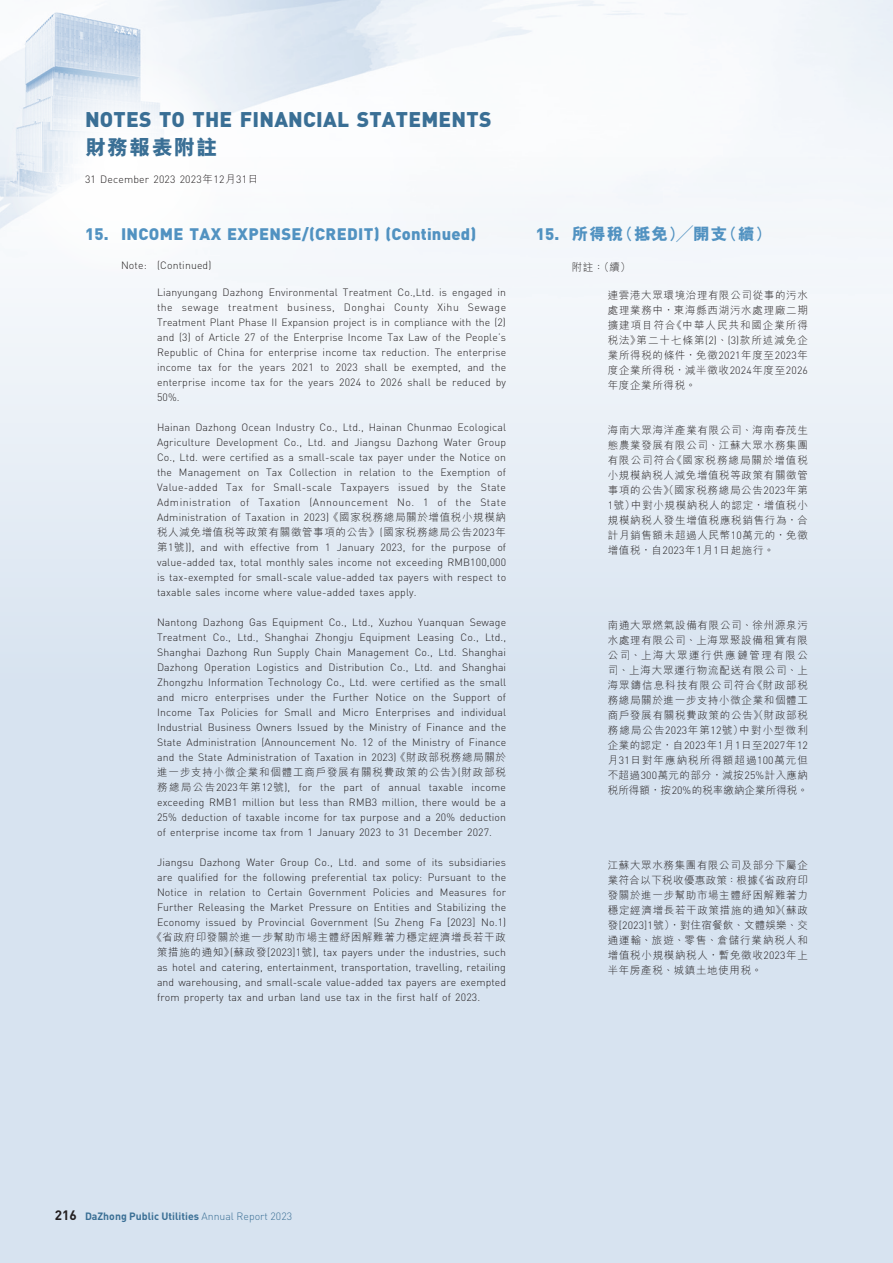
<style>
.page{position:relative;width:893px;height:1263px;background:#fff}
.page>*{position:absolute;margin:0;border:0;box-sizing:border-box;transform-origin:0 0}
.t1{font:900 21px "DIN Pro";letter-spacing:.01em;color:#3a6f95}
.t2{font:800 21px "M Hei HK";letter-spacing:.06em;color:#3a6f95}
._03_H1{font:900 16.5px "DIN Pro";letter-spacing:.02em;color:#5192c1}
._03_H1-2{font:800 16.5px "M Hei HK";letter-spacing:.06em;color:#5192c1}
._02_Note_Text{font:300 10.5px/15px "DIN Pro";letter-spacing:.015em;color:#231f20;text-align:justify}
._02_Note_Text-2{font:300 10.5px/15px "M Hei HK";letter-spacing:.065em;color:#231f20;text-align:justify}
.t3{font:700 10.5px "DIN Pro";color:#3a6f95}
.s1{font-family:"M Hei HK"}
.s2{font-family:"DIN Pro";font-weight:900}
.s3{font-family:"DIN Pro"}
.s4{font-size:13.5px;color:#231f20}
.s5{font-weight:300}
</style>
<div class="page">
<img style="left:0;top:0;width:893px;height:157px">
<div style="left:0;top:157px;width:893px;height:1106px;background:linear-gradient(to bottom,#f2f5f9,#cedded)"></div>
<svg style="left:2px;top:46px;width:237px;height:237px"></svg>
<h1 class="t1" style="left:85px;top:106px;width:408px">NOTES TO THE FINANCIAL STATEMENTS</h1>
<h1 class="t2" style="left:85px;top:133px;width:134px">財務報表附註</h1>
<p class="_02_Note_Text" style="left:85px;top:171px;width:175px">31 December 2023 2023<span class="s1">年</span>12<span class="s1">月</span>31<span class="s1">日</span></p>
<p class="_03_H1" style="left:85px;top:223px;width:393px">15. INCOME TAX EXPENSE/(CREDIT) (Continued)</p>
<p class="_02_Note_Text" style="left:121px;top:257px;width:92px">Note: (Continued)</p>
<p class="_02_Note_Text" style="left:157px;top:285px;width:351px">Lianyungang Dazhong Environmental Treatment Co.,Ltd. is engaged in the sewage treatment business, Donghai County Xihu Sewage Treatment Plant Phase II Expansion project is in compliance with the (2) and (3) of Article 27 of the Enterprise Income Tax Law of the People’s Republic of China for enterprise income tax reduction. The enterprise income tax for the years 2021 to 2023 shall be exempted, and the enterprise income tax for the years 2024 to 2026 shall be reduced by 50%.</p>
<p class="_02_Note_Text" style="left:157px;top:420px;width:351px">Hainan Dazhong Ocean Industry Co., Ltd., Hainan Chunmao Ecological Agriculture Development Co., Ltd. and Jiangsu Dazhong Water Group Co., Ltd. were certified as a small-scale tax payer under the Notice on the Management on Tax Collection in relation to the Exemption of Value-added Tax for Small-scale Taxpayers issued by the State Administration of Taxation (Announcement No. 1 of the State Administration of Taxation in 2023) <span class="s1">《國家稅務總局關於增值稅小規模納稅人減免增值稅等政策有關徵管事項的公告》</span> (<span class="s1">國家稅務總局公告</span>2023<span class="s1">年第</span>1<span class="s1">號</span>)), and with effective from 1 January 2023, for the purpose of value-added tax, total monthly sales income not exceeding RMB100,000 is tax-exempted for small-scale value-added tax payers with respect to taxable sales income where value-added taxes apply.</p>
<p class="_02_Note_Text" style="left:157px;top:615px;width:351px">Nantong Dazhong Gas Equipment Co., Ltd., Xuzhou Yuanquan Sewage Treatment Co., Ltd., Shanghai Zhongju Equipment Leasing Co., Ltd., Shanghai Dazhong Run Supply Chain Management Co., Ltd. Shanghai Dazhong Operation Logistics and Distribution Co., Ltd. and Shanghai Zhongzhu Information Technology Co., Ltd. were certified as the small and micro enterprises under the Further Notice on the Support of Income Tax Policies for Small and Micro Enterprises and individual Industrial Business Owners Issued by the Ministry of Finance and the State Administration (Announcement No. 12 of the Ministry of Finance and the State Administration of Taxation in 2023) <span class="s1">《財政部稅務總局關於進一步支持小微企業和個體工商戶發展有關稅費政策的公告》</span>(<span class="s1">財政部稅務總局公告</span>2023<span class="s1">年第</span>12<span class="s1">號</span>), for the part of annual taxable income exceeding RMB1 million but less than RMB3 million, there would be a 25% deduction of taxable income for tax purpose and a 20% deduction of enterprise income tax from 1 January 2023 to 31 December 2027.</p>
<p class="_02_Note_Text" style="left:157px;top:855px;width:351px">Jiangsu Dazhong Water Group Co., Ltd. and some of its subsidiaries</p>
<p class="_02_Note_Text" style="left:157px;top:870px;width:351px">are qualified for the following preferential tax policy: Pursuant to the</p>
<p class="_02_Note_Text" style="left:157px;top:885px;width:351px">Notice in relation to Certain Government Policies and Measures for</p>
<p class="_02_Note_Text" style="left:157px;top:900px;width:351px">Further Releasing the Market Pressure on Entities and Stabilizing the</p>
<p class="_02_Note_Text" style="left:157px;top:915px;width:351px">Economy issued by Provincial Government (Su Zheng Fa [2023] No.1)</p>
<p class="_02_Note_Text-2" style="left:152px;top:930px;width:356px">《省政府印發關於進一步幫助市場主體紓困解難著力穩定經濟增長若干政</p>
<p class="_02_Note_Text" style="left:157px;top:945px;width:351px"><span class="s1">策措施的通知》</span>(<span class="s1">蘇政發</span>[2023]1<span class="s1">號</span>), tax payers under the industries, such</p>
<p class="_02_Note_Text" style="left:157px;top:960px;width:350px">as hotel and catering, entertainment, transportation, travelling, retailing</p>
<p class="_02_Note_Text" style="left:157px;top:975px;width:351px">and warehousing, and small-scale value-added tax payers are exempted</p>
<p class="_02_Note_Text" style="left:157px;top:990px;width:325px">from property tax and urban land use tax in the first half of 2023.</p>
<p class="_03_H1-2" style="left:536px;top:223px;width:237px"><span class="s2">15.</span> 所得稅（抵免）╱開支（續）</p>
<p class="_02_Note_Text-2" style="left:572px;top:259px;width:60px">附註：（續）</p>
<p class="_02_Note_Text-2" style="left:608px;top:287px;width:202px">連雲港大眾環境治理有限公司從事的污水處理業務中，東海縣西湖污水處理廠二期擴建項目符合《中華人民共和國企業所得稅法》第二十七條第<span class="s3">(2)</span>、<span class="s3">(3)</span>款所述減免企業所得稅的條件，免徵<span class="s3">2021</span>年度至<span class="s3">2023</span>年度企業所得稅，減半徵收<span class="s3">2024</span>年度至<span class="s3">2026</span>年度企業所得稅。</p>
<p class="_02_Note_Text-2" style="left:608px;top:422px;width:202px">海南大眾海洋產業有限公司、海南春茂生態農業發展有限公司、江蘇大眾水務集團有限公司符合《國家稅務總局關於增值稅小規模納稅人減免增值稅等政策有關徵管事項的公告》（國家稅務總局公告<span class="s3">2023</span>年第<span class="s3">1</span>號）中對小規模納稅人的認定，增值稅小規模納稅人發生增值稅應稅銷售行為，合計月銷售額未超過人民幣<span class="s3">10</span>萬元的，免徵增值稅，自<span class="s3">2023</span>年<span class="s3">1</span>月<span class="s3">1</span>日起施行。</p>
<p class="_02_Note_Text-2" style="left:608px;top:617px;width:202px">南通大眾燃氣設備有限公司、徐州源泉污水處理有限公司、上海眾聚設備租賃有限公司、上海大眾運行供應鏈管理有限公司、上海大眾運行物流配送有限公司、上海眾鑄信息科技有限公司符合《財政部稅務總局關於進一步支持小微企業和個體工商戶發展有關稅費政策的公告》（財政部稅務總局公告<span class="s3">2023</span>年第<span class="s3">12</span>號）中對小型微利企業的認定，自<span class="s3">2023</span>年<span class="s3">1</span>月<span class="s3">1</span>日至<span class="s3">2027</span>年<span class="s3">12</span>月<span class="s3">31</span>日對年應納稅所得額超過<span class="s3">100</span>萬元但不超過<span class="s3">300</span>萬元的部分，減按<span class="s3">25%</span>計入應納稅所得額，按<span class="s3">20%</span>的稅率繳納企業所得稅。</p>
<p class="_02_Note_Text-2" style="left:608px;top:857px;width:202px">江蘇大眾水務集團有限公司及部分下屬企業符合以下稅收優惠政策：根據《省政府印發關於進一步幫助市場主體紓困解難著力穩定經濟增長若干政策措施的通知》（蘇政發<span class="s3">[2023]1</span>號），對住宿餐飲、文體娛樂、交通運輸、旅遊、零售、倉儲行業納稅人和增值稅小規模納稅人，暫免徵收<span class="s3">2023</span>年上半年房產稅、城鎮土地使用稅。</p>
<p class="t3" style="left:55px;top:1209px;width:239px"><span class="s4">216</span> DaZhong Public Utilities <span class="s5">Annual Report 2023</span></p>
</div>
